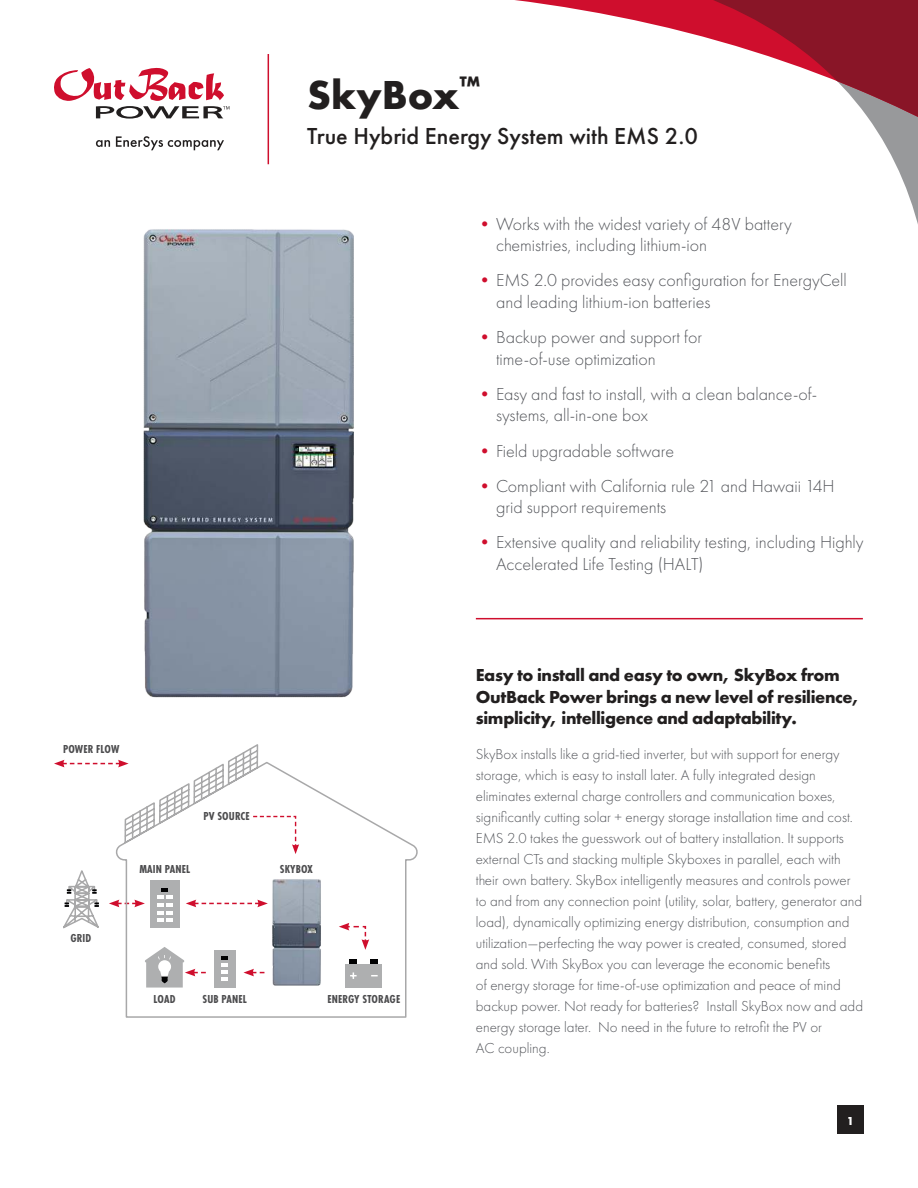
<style>
.page{position:relative;width:918px;height:1188px;background:#fff}
.page>*{position:absolute;margin:0;border:0;box-sizing:border-box;transform-origin:0 0}
.t1{font:700 42px "Futura PT";color:#221f1f}
.t2{font:500 24px "Futura PT";color:#221f1f}
.t3{font:300 18px/21.6px "Futura PT";color:#54565b}
.t4{font:700 18px/21.6px "Futura PT";letter-spacing:-.02em;color:#221f1f}
.t5{font:300 15px/21px "Futura PT";color:#54565b}
.t6{font:700 12px "Futura PT Cond";letter-spacing:.01em;color:#4c4c4e}
.t7{font:700 12px "Futura PT";color:#fff}
.s1{color:#cf0e2d}
</style>
<div class="page">
<hr style="left:268px;top:54px;width:1px;height:110px;background:#cf0e2d">
<div style="left:837px;top:1106px;width:27px;height:28px;background:#221f1f"></div>
<svg style="left:54px;top:68px;width:176px;height:82px"></svg>
<svg style="left:515px;top:0;width:403px;height:215px"></svg>
<svg style="left:676px;top:0;width:242px;height:124px"></svg>
<img style="left:143px;top:229px;width:211px;height:469px">
<hr style="left:476px;top:618px;width:387px;height:1px;background:#cf0e2d">
<svg style="left:54px;top:760px;width:58px;height:7px"></svg>
<svg style="left:63px;top:870px;width:36px;height:59px"></svg>
<svg style="left:112px;top:744px;width:306px;height:274px"></svg>
<h1 class="t1" style="left:307px;top:77px;width:174px">SkyBox<sup>™</sup></h1>
<h2 class="t2" style="left:307px;top:126px;width:392px">True Hybrid Energy System with EMS 2.0</h2>
<p class="t3" style="left:496px;top:214px;width:297px;text-indent:-20px"><span class="s1">•</span> Works with the widest variety of 48V battery chemistries, including lithium-ion</p>
<p class="t3" style="left:496px;top:271px;width:352px;text-indent:-20px"><span class="s1">•</span> EMS 2.0 provides easy configuration for EnergyCell and leading lithium-ion batteries</p>
<p class="t3" style="left:496px;top:328px;width:208px;text-indent:-20px"><span class="s1">•</span> Backup power and support for time-of-use optimization</p>
<p class="t3" style="left:496px;top:384px;width:323px;text-indent:-20px"><span class="s1">•</span> Easy and fast to install, with a clean balance-of&shy;systems, all-in-one box</p>
<p class="t3" style="left:476px;top:441px;width:200px"><span class="s1">•</span> Field upgradable software</p>
<p class="t3" style="left:496px;top:476px;width:340px;text-indent:-20px"><span class="s1">•</span> Compliant with California rule 21 and Hawaii 14H grid support requirements</p>
<p class="t3" style="left:496px;top:533px;width:369px;text-indent:-20px"><span class="s1">•</span> Extensive quality and reliability testing, including Highly<br>Accelerated Life Testing (HALT)</p>
<p class="t6" style="left:63px;top:744px;width:58px">POWER FLOW</p>
<p class="t6" style="left:203px;top:811px;width:48px">PV SOURCE</p>
<p class="t6" style="left:139px;top:864px;width:52px">MAIN PANEL</p>
<p class="t6" style="left:280px;top:864px;width:34px">SKYBOX</p>
<p class="t6" style="left:70px;top:933px;width:22px">GRID</p>
<p class="t6" style="left:154px;top:994px;width:23px">LOAD</p>
<p class="t6" style="left:203px;top:994px;width:46px">SUB PANEL</p>
<p class="t6" style="left:327px;top:994px;width:74px">ENERGY STORAGE</p>
<p class="t4" style="left:476px;top:666px;width:385px">Easy to install and easy to own, SkyBox from<br>OutBack Power brings a new level of resilience, simplicity, intelligence and adaptability.</p>
<p class="t5" style="left:476px;top:745px;width:389px">SkyBox installs like a grid-tied inverter, but with support for energy storage, which is easy to install later. A fully integrated design eliminates external charge controllers and communication boxes, significantly cutting solar + energy storage installation time and cost.<br>EMS 2.0 takes the guesswork out of battery installation. It supports external CTs and stacking multiple Skyboxes in parallel, each with their own battery. SkyBox intelligently measures and controls power to and from any connection point (utility, solar, battery, generator and load), dynamically optimizing energy distribution, consumption and utilization—perfecting the way power is created, consumed, stored and sold. With SkyBox you can leverage the economic benefits<br>of energy storage for time-of-use optimization and peace of mind backup power. Not ready for batteries? Install SkyBox now and add energy storage later. No need in the future to retrofit the PV or<br>AC coupling.</p>
<p class="t7" style="left:847px;top:1116px;width:9px">1</p>
</div>
